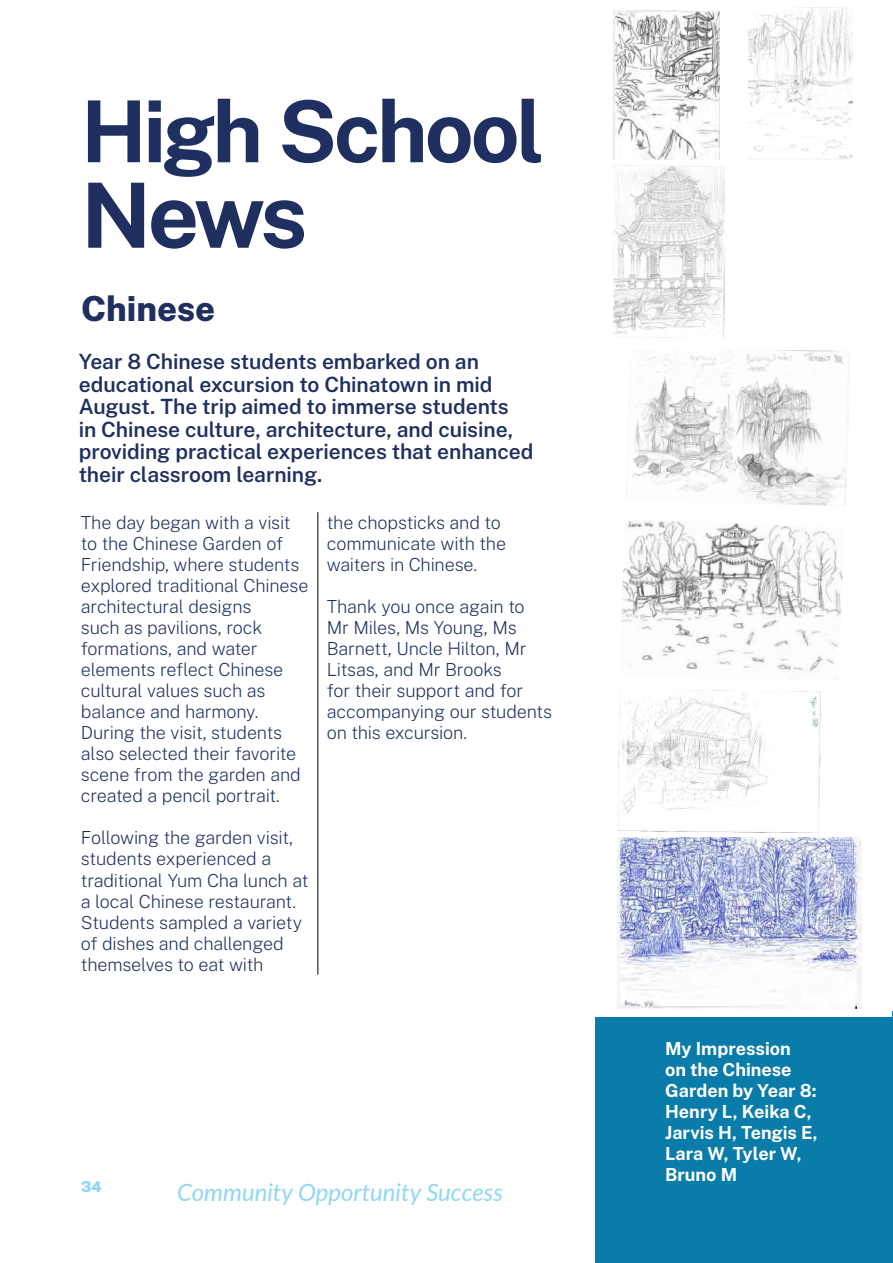
<style>
.page{position:relative;width:893px;height:1263px;background:#fff}
.page>*{position:absolute;margin:0;border:0;box-sizing:border-box;transform-origin:0 0}
.t1{font:700 90px "Public Sans";color:#1f2f5f}
.t2{font:700 85.5px "Public Sans";letter-spacing:-.04em;color:#1f2f5f}
.t3{font:800 34.5px "Public Sans";color:#1f2f5f}
.t4{font:italic 24px "Lato";color:#90d7f5}
.TXT{font:600 21px/22.5px "Public Sans";letter-spacing:-.005em;color:#1f2f5f}
.TXT-2{font:200 18px/21px "Public Sans";letter-spacing:-.01em;color:#1f2f5f}
.SUB{font:700 18px/21px "Public Sans";color:#fff}
.t5{font:900 15px "Public Sans";color:#92d6f3}
.s1{color:#92d6f3}
</style>
<div class="page">
<div style="left:595px;top:1011px;width:298px;height:252px;background:#0a7ca9"></div>
<hr style="left:317px;top:512px;width:1px;height:462px;background:#3d563e">
<img style="left:628px;top:350px;width:221px;height:156px">
<img style="left:621px;top:521px;width:222px;height:159px">
<div style="left:595px;top:680px;width:296px;height:337px;background:#fff"></div>
<img style="left:618px;top:691px;width:203px;height:141px">
<img style="left:618px;top:838px;width:244px;height:170px">
<img style="left:613px;top:10px;width:106px;height:149px">
<img style="left:748px;top:7px;width:104px;height:152px">
<img style="left:613px;top:165px;width:112px;height:172px">
<p class="t2" style="left:81px;top:68px;width:465px">High School</p>
<p class="t1" style="left:81px;top:149px;width:228px">News</p>
<p class="t3" style="left:81px;top:283px;width:135px">Chinese</p>
<p class="TXT" style="left:79px;top:349px;width:456px">Year 8 Chinese students embarked on an educational excursion to Chinatown in mid August. The trip aimed to immerse students<br>in Chinese culture, architecture, and cuisine, providing practical experiences that enhanced their classroom learning.</p>
<p class="TXT-2" style="left:81px;top:512px;width:229px">The day began with a visit to the Chinese Garden of<br>Friendship, where students explored traditional Chinese architectural designs<br>such as pavilions, rock formations, and water elements reflect Chinese cultural values such as balance and harmony.<br>During the visit, students also selected their favorite scene from the garden and created a pencil portrait.</p>
<p class="TXT-2" style="left:81px;top:827px;width:229px">Following the garden visit, students experienced a traditional Yum Cha lunch at a local Chinese restaurant.<br>Students sampled a variety of dishes and challenged themselves to eat with</p>
<p class="TXT-2" style="left:327px;top:512px;width:181px">the chopsticks and to communicate with the waiters in Chinese.</p>
<p class="TXT-2" style="left:327px;top:596px;width:227px">Thank you once again to<br>Mr Miles, Ms Young, Ms<br>Barnett, Uncle Hilton, Mr<br>Litsas, and Mr Brooks<br>for their support and for accompanying our students on this excursion.</p>
<p class="t5" style="left:81px;top:1175px;width:22px">34</p>
<h3 class="t4" style="left:177px;top:1175px;width:327px"><span class="s1">Community</span> Opportunity Success</h3>
<p class="SUB" style="left:665px;top:1037px;width:154px">My Impression<br>on the Chinese<br>Garden by Year 8:<br>Henry L, Keika C,<br>Jarvis H, Tengis E,<br>Lara W, Tyler W,<br>Bruno M</p>
</div>
